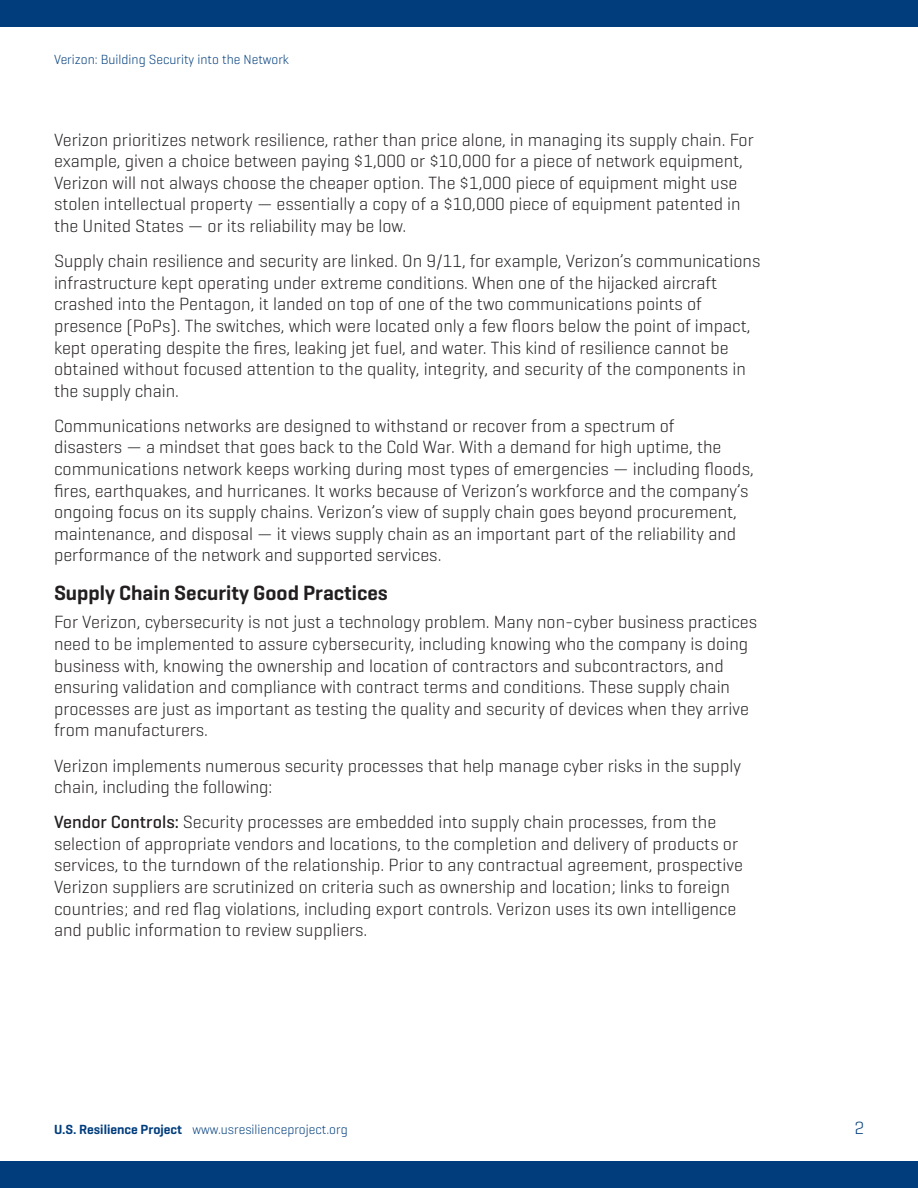
<style>
.page{position:relative;width:918px;height:1188px;background:#fff}
.page>*{position:absolute;margin:0;border:0;box-sizing:border-box;transform-origin:0 0}
.Subhead{font:600 21px "Geogrotesque";color:#231f20}
.Bullets{font:300 18px/21.6px "Geogrotesque";color:#231f20}
.t1{font:300 18px "Geogrotesque";color:#013d7d}
.t2{font:300 13.5px "Geogrotesque";color:#013d7d}
.s1{font-weight:500}
.s2{font-weight:600}
</style>
<div class="page">
<div style="left:0;top:1161px;width:918px;height:27px;background:#013d7d"></div>
<div style="left:0;top:0;width:918px;height:27px;background:#013d7d"></div>
<p class="t2" style="left:54px;top:51px;width:236px">Verizon: Building Security into the Network</p>
<p class="Bullets" style="left:54px;top:128px;width:701px">Verizon prioritizes network resilience, rather than price alone, in managing its supply chain. For example, given a choice between paying $1,000 or $10,000 for a piece of network equipment, Verizon will not always choose the cheaper option. The $1,000 piece of equipment might use stolen intellectual property — essentially a copy of a $10,000 piece of equipment patented in the United States — or its reliability may be low.</p>
<p class="Bullets" style="left:54px;top:250px;width:708px">Supply chain resilience and security are linked. On 9/11, for example, Verizon’s communications infrastructure kept operating under extreme conditions. When one of the hijacked aircraft crashed into the Pentagon, it landed on top of one of the two communications points of presence (PoPs). The switches, which were located only a few floors below the point of impact, kept operating despite the fires, leaking jet fuel, and water. This kind of resilience cannot be obtained without focused attention to the quality, integrity, and security of the components in the supply chain.</p>
<p class="Bullets" style="left:54px;top:414px;width:701px">Communications networks are designed to withstand or recover from a spectrum of<br>disasters — a mindset that goes back to the Cold War. With a demand for high uptime, the communications network keeps working during most types of emergencies — including floods, fires, earthquakes, and hurricanes. It works because of Verizon’s workforce and the company’s ongoing focus on its supply chains. Verizon’s view of supply chain goes beyond procurement, maintenance, and disposal — it views supply chain as an important part of the reliability and performance of the network and supported services.</p>
<p class="Subhead" style="left:54px;top:580px;width:335px">Supply Chain Security Good Practices</p>
<p class="Bullets" style="left:54px;top:611px;width:705px">For Verizon, cybersecurity is not just a technology problem. Many non-cyber business practices need to be implemented to assure cybersecurity, including knowing who the company is doing business with, knowing the ownership and location of contractors and subcontractors, and ensuring validation and compliance with contract terms and conditions. These supply chain processes are just as important as testing the quality and security of devices when they arrive from manufacturers.</p>
<p class="Bullets" style="left:54px;top:754px;width:688px">Verizon implements numerous security processes that help manage cyber risks in the supply chain, including the following:</p>
<p class="Bullets" style="left:54px;top:811px;width:690px"><span class="s1">Vendor Controls:</span> Security processes are embedded into supply chain processes, from the selection of appropriate vendors and locations, to the completion and delivery of products or services, to the turndown of the relationship. Prior to any contractual agreement, prospective Verizon suppliers are scrutinized on criteria such as ownership and location; links to foreign countries; and red flag violations, including export controls. Verizon uses its own intelligence and public information to review suppliers.</p>
<p class="t2" style="left:54px;top:1121px;width:295px"><span class="s2">U.S. Resilience Project</span> www.usresilienceproject.org</p>
<p class="t1" style="left:854px;top:1117px;width:11px">2</p>
</div>
